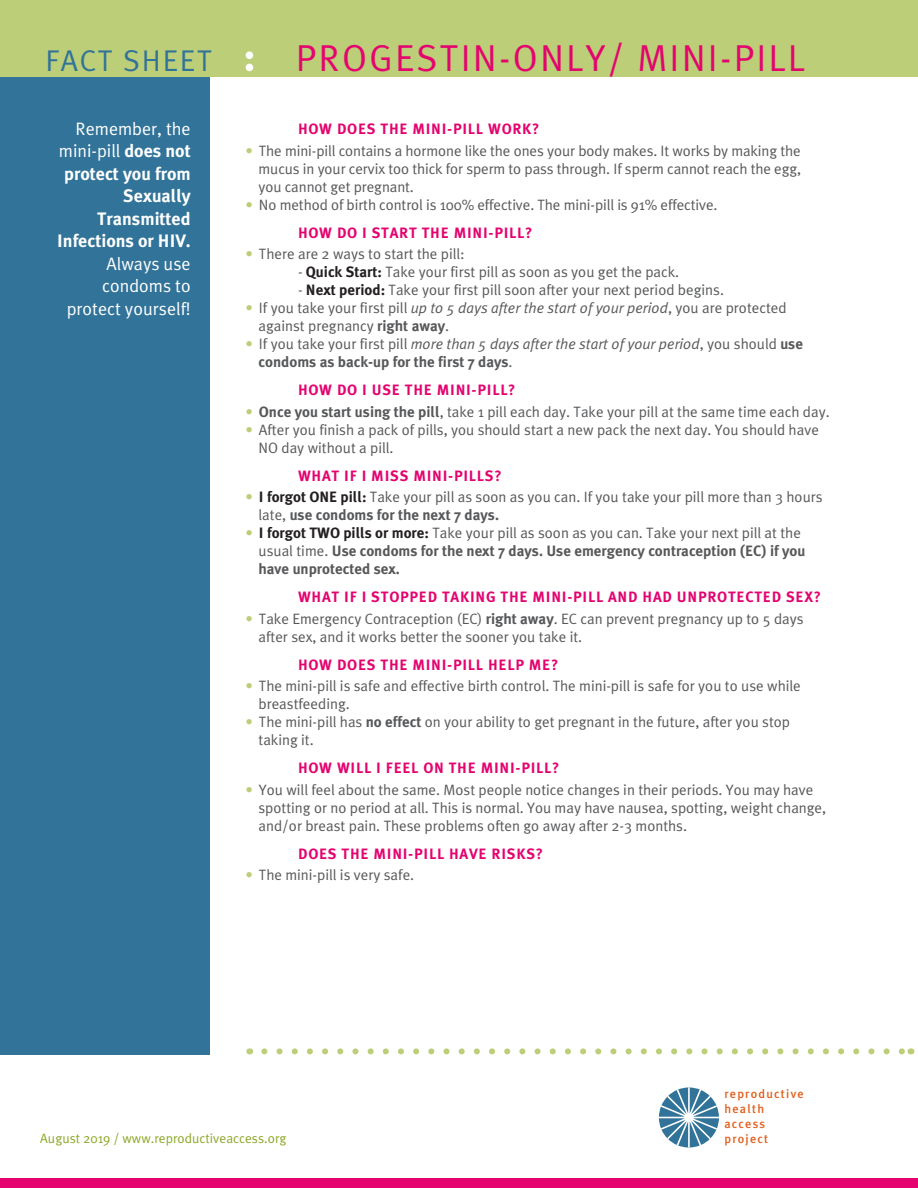
<style>
.page{position:relative;width:918px;height:1188px;background:#fff}
.page>*{position:absolute;margin:0;border:0;box-sizing:border-box;transform-origin:0 0}
.t1{font:37.5px "Meta Plus Normal";color:#e4036f}
.t2{font:30px "Meta Plus Normal";color:#317399}
.t3{font:18px/22.5px "Meta Plus Normal";color:#fff;text-align:right}
.t4{font:700 18px/22.5px "Meta Plus";color:#fff;text-align:right}
.t5{font:15px/18px "Meta Plus Normal";color:#57585a}
.t6{font:700 15px "Meta Plus";letter-spacing:.05em;color:#e4036f}
.t7{font:700 15px/27.8px "Meta Plus";color:#57585a;text-align:right}
.t8{font:italic 15px "Meta Plus Normal";color:#57585a}
.t9{font:13.5px "Meta Plus Normal";color:#8ca828}
.t10{font:500 12.3px/15.1px "Meta Plus";letter-spacing:.1em;color:#e1601e}
.s1{font-family:"Meta Plus";font-weight:700}
.s2{color:#bcce77}
.s3{font-family:"Meta Plus";font-weight:700;color:#231f20}
.s4{font-style:italic}
.s5{font-style:normal;color:#bcce77}
.s6{font-style:normal}
.s7{font-family:"Meta Plus";font-weight:700;font-style:normal}
.s8{font-family:"Meta Plus Normal";font-weight:400}
.s9{color:#e4036f}
</style>
<div class="page">
<div style="left:0;top:72px;width:210px;height:982px;background:#317399"></div>
<div style="left:0;top:0;width:918px;height:76px;background:#bcce77"></div>
<div style="left:0;top:1179px;width:918px;height:9px;background:#e4036f"></div>
<svg style="left:659px;top:1087px;width:60px;height:61px"></svg>
<svg style="left:264px;top:1048px;width:639px;height:6px"></svg>
<div style="left:246px;top:51px;width:7px;height:8px;background:#fff;border-radius:50%"></div>
<div style="left:246px;top:64px;width:7px;height:7px;background:#fff;border-radius:50%"></div>
<h2 class="t2" style="left:45px;top:44px;width:168px">FACT SHEET</h2>
<h1 class="t1" style="left:296px;top:36px;width:511px">PROGESTIN-ONLY/ MINI-PILL</h1>
<p class="t3" style="left:59px;top:117px;width:133px">Remember, the mini-pill <span class="s1">does not</span></p>
<p class="t4" style="left:57px;top:162px;width:135px">protect you from<br>Sexually<br>Transmitted<br>Infections or HIV.</p>
<p class="t3" style="left:67px;top:252px;width:126px">Always use condoms to protect yourself!</p>
<p class="t6" style="left:298px;top:120px;width:243px">HOW DOES THE MINI-PILL WORK?</p>
<p class="t5" style="left:259px;top:142px;width:544px;text-align:justify;text-indent:-13px"><span class="s2">•</span> The mini-pill contains a hormone like the ones your body makes. It works by making the mucus in your cervix too thick for sperm to pass through. If sperm cannot reach the egg, you cannot get pregnant.</p>
<p class="t5" style="left:246px;top:196px;width:474px"><span class="s2">•</span> No method of birth control is 100% effective. The mini-pill is 91% effective.</p>
<p class="t6" style="left:298px;top:224px;width:236px">HOW DO I START THE MINI-PILL?</p>
<p class="t5" style="left:246px;top:245px;width:221px"><span class="s2">•</span> There are 2 ways to start the pill:</p>
<p class="t5" style="left:298px;top:263px;width:383px">- <span class="s3">Quick Start:</span> Take your first pill as soon as you get the pack.</p>
<p class="t5" style="left:298px;top:281px;width:427px">- <span class="s3">Next period:</span> Take your first pill soon after your next period begins.</p>
<p class="t5" style="left:259px;top:299px;width:530px;text-indent:-13px"><span class="s2">•</span> If you take your first pill <span class="s4">up to 5 days after the start of your period</span>, you are protected against pregnancy <span class="s1">right away</span>.</p>
<p class="t8" style="left:246px;top:336px;width:559px"><span class="s5">•</span> <span class="s6">If you take your first pill</span> more than 5 days after the start of your period<span class="s6">, you should</span> <span class="s7">use</span></p>
<p class="t7" style="left:259px;top:348px;width:259px">condoms as back-up for the first 7 days<span class="s8">.<br></span><span class="s9">HOW DO I USE THE MINI-PILL?</span></p>
<p class="t5" style="left:246px;top:403px;width:586px"><span class="s2">•</span> <span class="s1">Once you start using the pill</span>, take 1 pill each day. Take your pill at the same time each day.</p>
<p class="t5" style="left:259px;top:421px;width:562px;text-indent:-13px"><span class="s2">•</span> After you finish a pack of pills, you should start a new pack the next day. You should have<br>NO day without a pill.</p>
<p class="t6" style="left:298px;top:467px;width:205px">WHAT IF I MISS MINI-PILLS?</p>
<p class="t5" style="left:246px;top:488px;width:579px"><span class="s2">•</span> <span class="s3">I forgot ONE pill:</span> Take your pill as soon as you can. If you take your pill more than 3 hours</p>
<p class="t7" style="left:259px;top:501px;width:242px"><span class="s8">late,</span> use condoms for the next 7 days.</p>
<p class="t5" style="left:246px;top:524px;width:557px"><span class="s2">•</span> <span class="s3">I forgot TWO pills or more:</span> Take your pill as soon as you can. Take your next pill at the</p>
<p class="t7" style="left:259px;top:542px;width:548px;line-height:18px;text-align:left"><span class="s8">usual time.</span> Use condoms for the next 7 days. Use emergency contraception (EC) if you have unprotected sex.</p>
<p class="t6" style="left:298px;top:588px;width:525px">WHAT IF I STOPPED TAKING THE MINI-PILL AND HAD UNPROTECTED SEX?</p>
<p class="t5" style="left:259px;top:610px;width:547px;text-indent:-13px"><span class="s2">•</span> Take Emergency Contraception (EC) <span class="s1">right away</span>. EC can prevent pregnancy up to 5 days after sex, and it works better the sooner you take it.</p>
<p class="t6" style="left:298px;top:656px;width:262px">HOW DOES THE MINI-PILL HELP ME?</p>
<p class="t5" style="left:259px;top:677px;width:544px;text-indent:-13px"><span class="s2">•</span> The mini-pill is safe and effective birth control. The mini-pill is safe for you to use while breastfeeding.</p>
<p class="t5" style="left:259px;top:713px;width:533px;text-indent:-13px"><span class="s2">•</span> The mini-pill has <span class="s1">no effect</span> on your ability to get pregnant in the future, after you stop taking it.</p>
<p class="t6" style="left:298px;top:759px;width:263px">HOW WILL I FEEL ON THE MINI-PILL?</p>
<p class="t5" style="left:259px;top:781px;width:569px;text-indent:-13px"><span class="s2">•</span> You will feel about the same. Most people notice changes in their periods. You may have spotting or no period at all. This is normal. You may have nausea, spotting, weight change, and/or breast pain. These problems often go away after 2-3 months.</p>
<p class="t6" style="left:298px;top:845px;width:247px">DOES THE MINI-PILL HAVE RISKS?</p>
<p class="t5" style="left:246px;top:866px;width:170px"><span class="s2">•</span> The mini-pill is very safe.</p>
<p class="t10" style="left:724px;top:1086px;width:81px">reproductive health access</p>
<p class="t9" style="left:40px;top:1130px;width:248px">August 2019 / www.reproductiveaccess.org</p>
<p class="t10" style="left:724px;top:1131px;width:45px">project</p>
</div>
